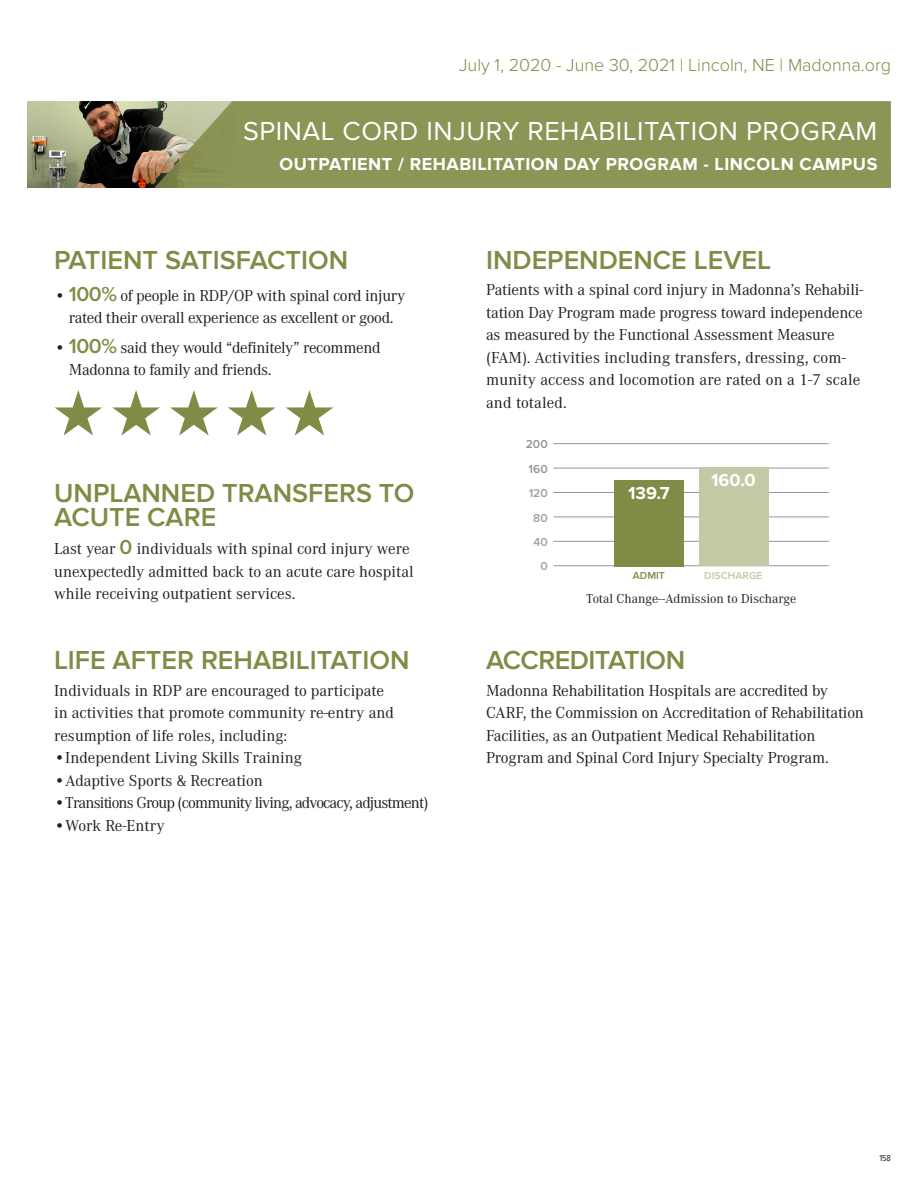
<style>
.page{position:relative;width:918px;height:1188px;background:#fff}
.page>*{position:absolute;margin:0;border:0;box-sizing:border-box;transform-origin:0 0}
.t1{font:600 27px/24px "Proxima Nova";color:#818b46}
.t2{font:27px "Proxima Nova";letter-spacing:.02em;color:#fff}
.t3{font:600 27px "Proxima Nova";letter-spacing:-.02em;color:#818b46}
.t4{font:700 18px "Proxima Nova";letter-spacing:.03em;color:#fff}
.t5{font:300 18px "Proxima Nova";color:#818b46}
.t6{font:16.5px/22.5px "Corporate A Pro";letter-spacing:-.01em;color:#231f20}
.t7{font:16.5px "Corporate A Pro";letter-spacing:-.05em;color:#231f20}
.t8{font:13.5px "Corporate A Pro";color:#231f20}
.t9{font:600 12px/24.5px "Proxima Nova";color:#939598;text-align:right}
.t10{font:600 10.5px "Proxima Nova";color:#c4c8a5}
.t11{font:600 10.5px "Proxima Nova";color:#818b46}
.t12{font:9px "Proxima Nova Cond";color:#231f20}
.s1{font-family:"Proxima Nova";font-weight:600;font-size:21px;color:#818b46}
</style>
<div class="page">
<img style="left:27px;top:101px;width:127px;height:87px">
<svg style="left:154px;top:101px;width:737px;height:87px;background:#8d9558"></svg>
<hr style="left:554px;top:468px;width:275px;height:1px;background:#939598">
<hr style="left:554px;top:492px;width:275px;height:1px;background:#939598">
<hr style="left:554px;top:517px;width:275px;height:1px;background:#939598">
<hr style="left:554px;top:541px;width:275px;height:1px;background:#939598">
<hr style="left:554px;top:565px;width:275px;height:1px;background:#939598">
<hr style="left:554px;top:443px;width:275px;height:1px;background:#939598">
<div style="left:614px;top:480px;width:70px;height:86px;background:#818b46"></div>
<div style="left:699px;top:468px;width:69px;height:98px;background:#c4c8a5"></div>
<svg style="left:54px;top:390px;width:48px;height:46px"></svg>
<svg style="left:112px;top:390px;width:48px;height:46px"></svg>
<svg style="left:170px;top:390px;width:48px;height:46px"></svg>
<svg style="left:228px;top:390px;width:48px;height:46px"></svg>
<svg style="left:286px;top:390px;width:47px;height:46px"></svg>
<p class="t5" style="left:459px;top:55px;width:433px">July 1, 2020 - June 30, 2021 | Lincoln, NE | Madonna.org</p>
<p class="t2" style="left:243px;top:116px;width:636px">SPINAL CORD INJURY REHABILITATION PROGRAM</p>
<p class="t4" style="left:280px;top:154px;width:599px">OUTPATIENT / REHABILITATION DAY PROGRAM - LINCOLN CAMPUS</p>
<p class="t1" style="left:54px;top:249px;width:296px">PATIENT SATISFACTION</p>
<p class="t6" style="left:54px;top:283px;width:353px;text-align:center">• <span class="s1">100%</span> of people in RDP/OP with spinal cord injury rated their overall experience as excellent or good.</p>
<p class="t6" style="left:69px;top:335px;width:313px;text-indent:-14px">• <span class="s1">100%</span> said they would “definitely” recommend<br>Madonna to family and friends.</p>
<p class="t1" style="left:54px;top:481px;width:362px">UNPLANNED TRANSFERS TO<br>ACUTE CARE</p>
<p class="t6" style="left:54px;top:537px;width:361px">Last year <span class="s1">0</span> individuals with spinal cord injury were unexpectedly admitted back to an acute care hospital while receiving outpatient services.</p>
<p class="t1" style="left:54px;top:649px;width:357px">LIFE AFTER REHABILITATION</p>
<p class="t6" style="left:54px;top:678px;width:341px">Individuals in RDP are encouraged to participate in activities that promote community re-entry and resumption of life roles, including:</p>
<p class="t6" style="left:54px;top:746px;width:249px">•Independent Living Skills Training</p>
<p class="t6" style="left:54px;top:768px;width:210px">•Adaptive Sports &amp; Recreation</p>
<p class="t7" style="left:54px;top:791px;width:376px">•Transitions Group (community living, advocacy, adjustment)</p>
<p class="t6" style="left:54px;top:813px;width:112px">•Work Re-Entry</p>
<p class="t1" style="left:486px;top:249px;width:286px">INDEPENDENCE LEVEL</p>
<p class="t6" style="left:486px;top:278px;width:379px">Patients with a spinal cord injury in Madonna’s Rehabili&shy;tation Day Program made progress toward independence as measured by the Functional Assessment Measure (FAM). Activities including transfers, dressing, com&shy;munity access and locomotion are rated on a 1-7 scale and totaled.</p>
<p class="t9" style="left:526px;top:432px;width:23px">200</p>
<p class="t9" style="left:529px;top:457px;width:21px">160<br>120<br>80<br>40<br>0</p>
<p class="t4" style="left:711px;top:470px;width:46px">160.0</p>
<p class="t4" style="left:628px;top:482px;width:43px">139.7</p>
<p class="t10" style="left:704px;top:569px;width:60px">DISCHARGE</p>
<p class="t8" style="left:586px;top:589px;width:211px">Total Change--Admission to Discharge</p>
<p class="t11" style="left:633px;top:569px;width:34px">ADMIT</p>
<p class="t3" style="left:486px;top:645px;width:201px">ACCREDITATION</p>
<p class="t6" style="left:486px;top:678px;width:380px">Madonna Rehabilitation Hospitals are accredited by CARF, the Commission on Accreditation of Rehabilitation Facilities, as an Outpatient Medical Rehabilitation Program and Spinal Cord Injury Specialty Program.</p>
<p class="t12" style="left:879px;top:1151px;width:13px">158</p>
</div>
